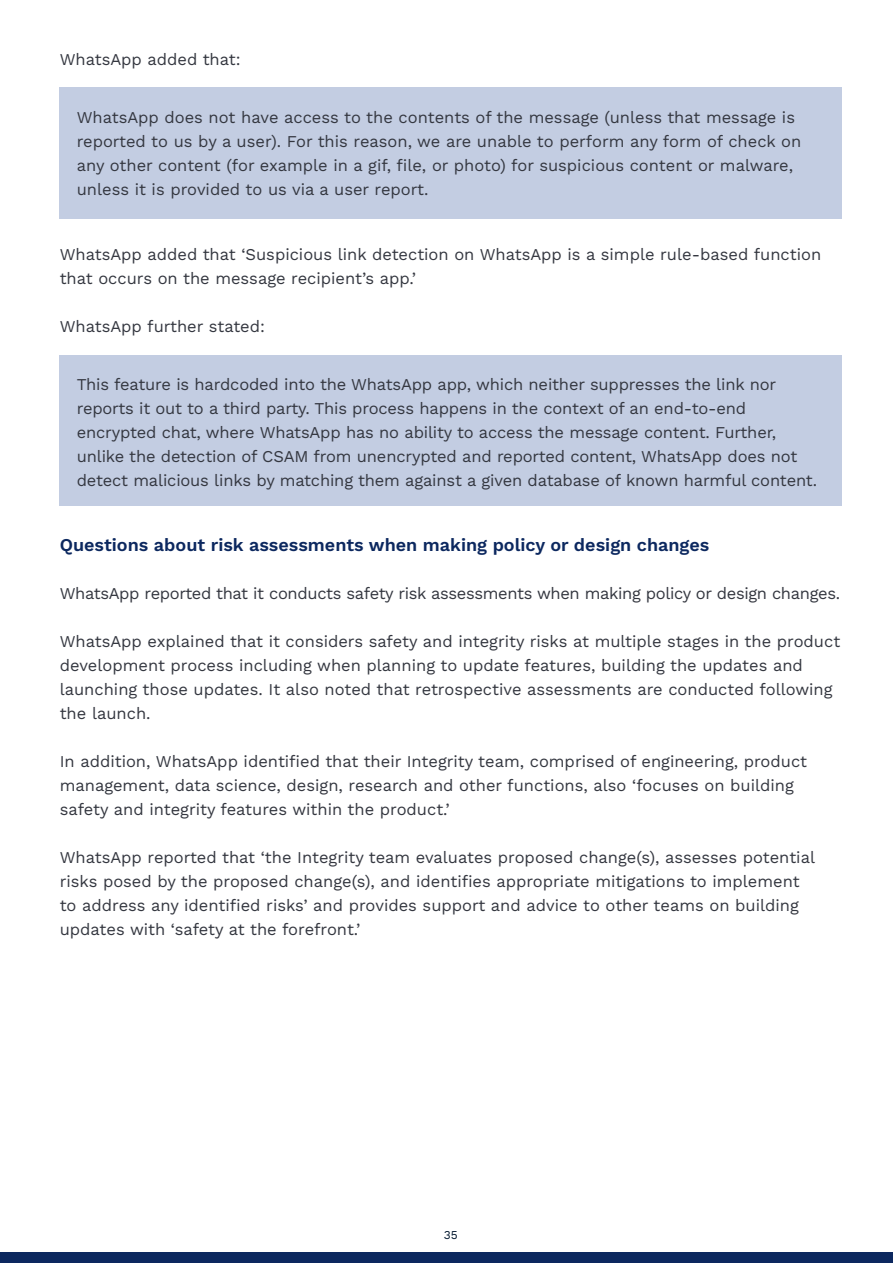
<style>
.page{position:relative;width:893px;height:1263px;background:#fff}
.page>*{position:absolute;margin:0;border:0;box-sizing:border-box;transform-origin:0 0}
.t1{font:600 18px "Work Sans";color:#0c285f}
.t2{font:16.5px/24px "Work Sans";color:#343740}
.t3{font:16.5px "Work Sans";letter-spacing:-.02em;color:#343740}
.t4{font:12px "Work Sans";color:#02172e}
</style>
<div class="page">
<div style="left:0;top:1252px;width:893px;height:11px;background:#0c285f"></div>
<div style="left:60px;top:87px;width:782px;height:132px;background:#c3cde2"></div>
<div style="left:60px;top:355px;width:782px;height:151px;background:#c3cde2"></div>
<p class="t2" style="left:60px;top:47px;width:182px">WhatsApp added that:</p>
<p class="t2" style="left:77px;top:105px;width:726px">WhatsApp does not have access to the contents of the message (unless that message is reported to us by a user). For this reason, we are unable to perform any form of check on any other content (for example in a gif, file, or photo) for suspicious content or malware, unless it is provided to us via a user report.</p>
<p class="t2" style="left:60px;top:242px;width:763px">WhatsApp added that ‘Suspicious link detection on WhatsApp is a simple rule-based function that occurs on the message recipient’s app.’</p>
<p class="t2" style="left:60px;top:314px;width:207px">WhatsApp further stated:</p>
<p class="t2" style="left:77px;top:372px;width:742px">This feature is hardcoded into the WhatsApp app, which neither suppresses the link nor reports it out to a third party. This process happens in the context of an end-to-end encrypted chat, where WhatsApp has no ability to access the message content. Further, unlike the detection of CSAM from unencrypted and reported content, WhatsApp does not detect malicious links by matching them against a given database of known harmful content.</p>
<p class="t1" style="left:60px;top:531px;width:651px">Questions about risk assessments when making policy or design changes</p>
<p class="t3" style="left:60px;top:581px;width:782px">WhatsApp reported that it conducts safety risk assessments when making policy or design changes.</p>
<p class="t2" style="left:60px;top:629px;width:782px">WhatsApp explained that it considers safety and integrity risks at multiple stages in the product development process including when planning to update features, building the updates and launching those updates. It also noted that retrospective assessments are conducted following the launch.</p>
<p class="t2" style="left:60px;top:749px;width:749px">In addition, WhatsApp identified that their Integrity team, comprised of engineering, product management, data science, design, research and other functions, also ‘focuses on building safety and integrity features within the product.’</p>
<p class="t2" style="left:60px;top:845px;width:757px">WhatsApp reported that ‘the Integrity team evaluates proposed change(s), assesses potential risks posed by the proposed change(s), and identifies appropriate mitigations to implement to address any identified risks’ and provides support and advice to other teams on building updates with ‘safety at the forefront.’</p>
<p class="t4" style="left:444px;top:1225px;width:15px">35</p>
</div>
